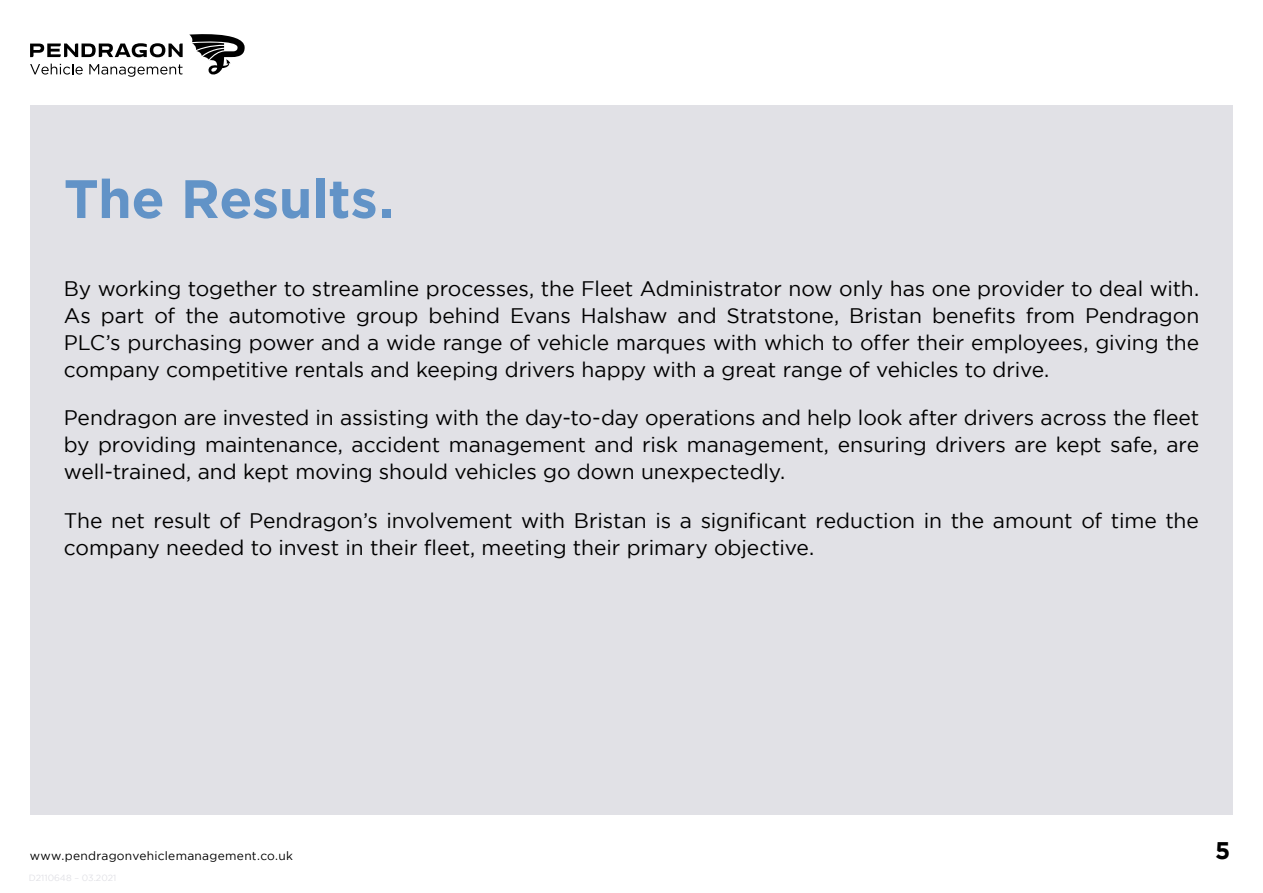
<style>
.page{position:relative;width:1263px;height:893px;background:#fff}
.page>*{position:absolute;margin:0;border:0;box-sizing:border-box;transform-origin:0 0}
.t1{font:700 54px "Gotham";letter-spacing:-.005em;color:#6293c7}
.t2{font:700 24px "Gotham";color:#000}
.t3{font:21px/27px "Gotham";letter-spacing:-.005em;color:#000;text-align:justify}
.t4{font:12px "Gotham";letter-spacing:.025em;color:#000}
</style>
<div class="page">
<div style="left:30px;top:105px;width:1203px;height:709px;background:#e1e1e6"></div>
<svg style="left:189px;top:34px;width:56px;height:41px"></svg>
<svg style="left:30px;top:43px;width:153px;height:14px"></svg>
<svg style="left:30px;top:64px;width:53px;height:11px"></svg>
<svg style="left:89px;top:64px;width:94px;height:13px"></svg>
<h1 class="t1" style="left:64px;top:168px;width:332px">The Results.</h1>
<p class="t3" style="left:64px;top:275px;width:1137px">By working together to streamline processes, the Fleet Administrator now only has one provider to deal with.<br>As part of the automotive group behind Evans Halshaw and Stratstone, Bristan benefits from Pendragon PLC’s purchasing power and a wide range of vehicle marques with which to offer their employees, giving the company competitive rentals and keeping drivers happy with a great range of vehicles to drive.</p>
<p class="t3" style="left:64px;top:404px;width:1137px">Pendragon are invested in assisting with the day-to-day operations and help look after drivers across the fleet by providing maintenance, accident management and risk management, ensuring drivers are kept safe, are well-trained, and kept moving should vehicles go down unexpectedly.</p>
<p class="t3" style="left:64px;top:506px;width:1137px">The net result of Pendragon’s involvement with Bristan is a significant reduction in the amount of time the company needed to invest in their fleet, meeting their primary objective.</p>
<p class="t4" style="left:30px;top:849px;width:265px">www.pendragonvehiclemanagement.co.uk</p>
<p class="t2" style="left:1215px;top:837px;width:17px">5</p>
</div>
